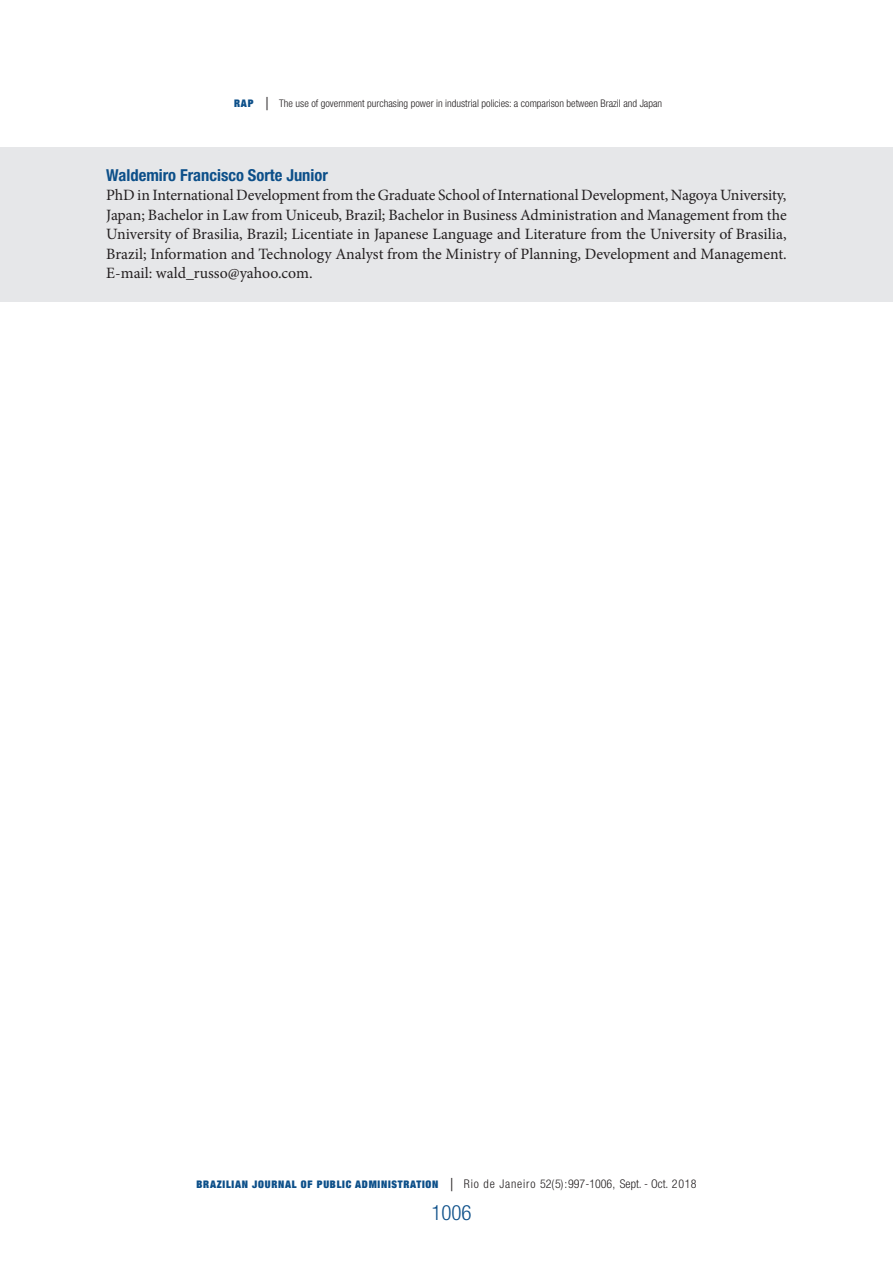
<style>
.page{position:relative;width:893px;height:1263px;background:#fff}
.page>*{position:absolute;margin:0;border:0;box-sizing:border-box;transform-origin:0 0}
.t1{font:300 condensed 21px "Helvetica Neue LT Std";color:#0c4f89}
.autores_final_1{font:700 condensed 16.5px "Helvetica Neue LT Std";color:#0c4f89}
.autores_final_1-2{font:15.75px/19.5px "Minion Pro";letter-spacing:-.005em;color:#231f20;text-align:justify}
.t2{font:300 condensed 12px "Helvetica Neue LT Std";color:#231f20}
.t3{font:300 condensed 10.5px "Helvetica Neue LT Std";color:#231f20}
.s1{font-family:"Helvetica Neue";font-weight:900;font-stretch:expanded;color:#0c4f89}
.s2{font-size:18px}
.s3{font-family:"Helvetica Neue";font-weight:900;font-stretch:expanded;font-size:10.5px;color:#0c4f89}
</style>
<div class="page">
<div style="left:0;top:148px;width:893px;height:154px;background:#e6e7e9"></div>
<p class="t3" style="left:234px;top:98px;width:430px"><span class="s1">RAP</span> <span class="s2">|</span> The use of government purchasing power in industrial policies: a comparison between Brazil and Japan</p>
<p class="autores_final_1" style="left:106px;top:165px;width:223px">Waldemiro Francisco Sorte Junior</p>
<p class="autores_final_1-2" style="left:106px;top:186px;width:682px">PhD in International Development from the Graduate School of International Development, Nagoya University, Japan; Bachelor in Law from Uniceub, Brazil; Bachelor in Business Administration and Management from the University of Brasilia, Brazil; Licentiate in Japanese Language and Literature from the University of Brasilia, Brazil; Information and Technology Analyst from the Ministry of Planning, Development and Management.<br>E-mail: wald_russo@yahoo.com.</p>
<p class="t2" style="left:197px;top:1176px;width:501px"><span class="s3">BRAZILIAN JOURNAL OF PUBLIC ADMINISTRATION</span> <span class="s2">|</span> Rio de Janeiro 52(5):997-1006, Sept. - Oct. 2018</p>
<h1 class="t1" style="left:431px;top:1200px;width:42px">1006</h1>
</div>
